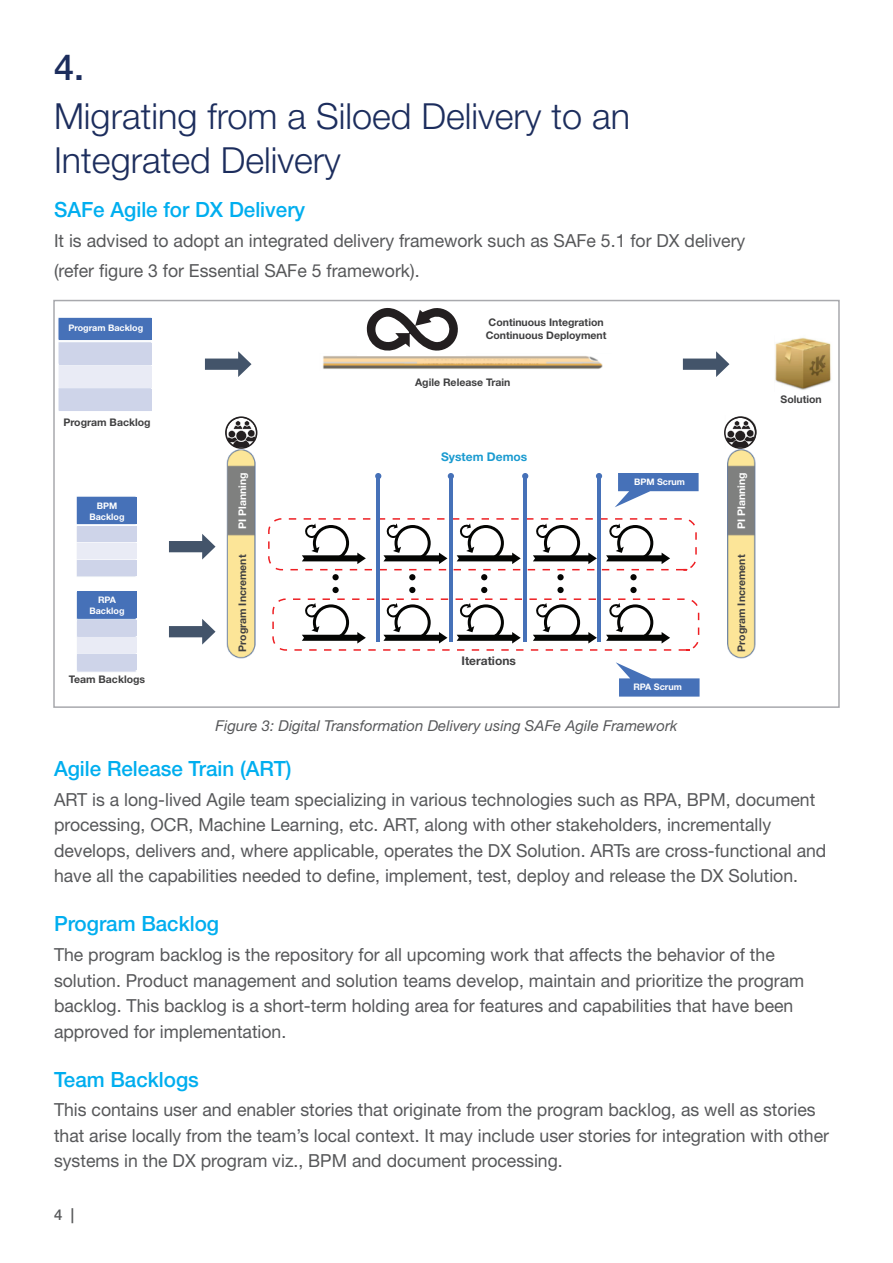
<style>
.page{position:relative;width:893px;height:1263px;background:#fff}
.page>*{position:absolute;margin:0;border:0;box-sizing:border-box;transform-origin:0 0}
.BULLETONE{font:300 36px/43.2px "Helvetica Neue LT Std";color:#1c2d5d}
.BULLETONE-2{font:500 36px "Helvetica Neue LT Std";color:#1c2d5d}
.BULLETONE-3{font:500 21px "Helvetica Neue LT Std";color:#00aeef}
.BULLETONE-4{font:18px/25.5px "Helvetica Neue LT Std";color:#57585a}
.BULLETONE-5{font:italic 15px "Helvetica Neue LT Std";color:#57585a}
.t1{font:500 15px "Helvetica Neue LT Std";color:#57585a}
.t2{font:700 12px "Helvetica Neue LT Std";color:#1b9bd0}
.t3{font:700 12px "Helvetica Neue LT Std";color:#404041}
.t4{font:700 10.5px/12.6px "Helvetica Neue LT Std";color:#404041}
.t5{font:700 10.5px "Helvetica Neue LT Std";color:#fff}
.t6{font:700 9px/10.8px "Helvetica Neue LT Std";color:#fff;text-align:center}
</style>
<div class="page">
<img style="left:58px;top:317px;width:773px;height:355px">
<div style="left:606px;top:461px;width:107px;height:49px;background:#fff"></div>
<div style="left:606px;top:656px;width:107px;height:50px;background:#fff"></div>
<div style="left:593px;top:469px;width:13px;height:177px;background:#fff"></div>
<div style="left:519px;top:469px;width:13px;height:177px;background:#fff"></div>
<div style="left:445px;top:469px;width:12px;height:177px;background:#fff"></div>
<div style="left:372px;top:469px;width:13px;height:177px;background:#fff"></div>
<div style="left:260px;top:507px;width:446px;height:148px;background:#fff"></div>
<div style="left:59px;top:319px;width:93px;height:21px;background:#4671b8"></div>
<div style="left:59px;top:343px;width:93px;height:21px;background:#ced4e9"></div>
<div style="left:59px;top:366px;width:93px;height:21px;background:#e9ebf5"></div>
<div style="left:59px;top:390px;width:93px;height:21px;background:#ced4e9"></div>
<div style="left:77px;top:497px;width:60px;height:26px;background:#4671b8"></div>
<div style="left:77px;top:526px;width:60px;height:15px;background:#ced4e9"></div>
<div style="left:77px;top:543px;width:60px;height:15px;background:#e9ebf5"></div>
<div style="left:77px;top:561px;width:60px;height:15px;background:#ced4e9"></div>
<div style="left:77px;top:591px;width:60px;height:26px;background:#4671b8"></div>
<div style="left:77px;top:620px;width:60px;height:15px;background:#ced4e9"></div>
<div style="left:77px;top:637px;width:60px;height:15px;background:#e9ebf5"></div>
<div style="left:77px;top:655px;width:60px;height:15px;background:#ced4e9"></div>
<div style="left:466px;top:311px;width:160px;height:37px;background:#fff"></div>
<div style="left:358px;top:305px;width:108px;height:50px;background:#fff"></div>
<div style="left:452px;top:653px;width:73px;height:17px;background:#fff"></div>
<div style="left:385px;top:371px;width:160px;height:22px;background:#fff"></div>
<div style="left:150px;top:518px;width:73px;height:132px;background:#fff"></div>
<div style="left:667px;top:346px;width:74px;height:40px;background:#fff"></div>
<div style="left:186px;top:346px;width:74px;height:40px;background:#fff"></div>
<div style="left:59px;top:414px;width:99px;height:16px;background:#fff"></div>
<div style="left:231px;top:538px;width:23px;height:115px;background:#fce598"></div>
<div style="left:231px;top:469px;width:23px;height:64px;background:#7f807f"></div>
<div style="left:729px;top:538px;width:23px;height:115px;background:#fce598"></div>
<div style="left:729px;top:469px;width:23px;height:64px;background:#7f807f"></div>
<div style="left:772px;top:393px;width:56px;height:12px;background:#fff"></div>
<div style="left:431px;top:447px;width:111px;height:19px;background:#fff"></div>
<svg style="left:615px;top:473px;width:84px;height:34px"></svg>
<svg style="left:616px;top:662px;width:84px;height:35px"></svg>
<hr style="left:597px;top:478px;width:4px;height:164px;background:#4671b8">
<svg style="left:596px;top:473px;width:6px;height:6px"></svg>
<hr style="left:524px;top:478px;width:3px;height:164px;background:#4671b8">
<svg style="left:522px;top:473px;width:6px;height:6px"></svg>
<hr style="left:449px;top:478px;width:3px;height:164px;background:#4671b8">
<svg style="left:448px;top:473px;width:6px;height:6px"></svg>
<hr style="left:377px;top:478px;width:3px;height:164px;background:#4671b8">
<svg style="left:375px;top:473px;width:6px;height:6px"></svg>
<svg style="left:169px;top:534px;width:47px;height:25px"></svg>
<svg style="left:205px;top:351px;width:46px;height:26px"></svg>
<svg style="left:683px;top:351px;width:46px;height:26px"></svg>
<svg style="left:169px;top:619px;width:47px;height:26px"></svg>
<svg style="left:225px;top:416px;width:32px;height:33px"></svg>
<svg style="left:724px;top:416px;width:32px;height:33px"></svg>
<svg style="left:366px;top:308px;width:92px;height:43px"></svg>
<svg style="left:268px;top:518px;width:429px;height:62px"></svg>
<svg style="left:272px;top:587px;width:427px;height:64px"></svg>
<div style="left:53px;top:300px;width:787px;height:408px;border:2px solid #a8a9ad"></div>
<p class="BULLETONE-2" style="left:54px;top:45px;width:32px">4.</p>
<p class="BULLETONE" style="left:54px;top:94px;width:578px">Migrating from a Siloed Delivery to an<br>Integrated Delivery</p>
<p class="BULLETONE-3" style="left:54px;top:197px;width:253px">SAFe Agile for DX Delivery</p>
<p class="BULLETONE-4" style="left:54px;top:227px;width:693px">It is advised to adopt an integrated delivery framework such as SAFe 5.1 for DX delivery</p>
<p class="BULLETONE-4" style="left:54px;top:257px;width:367px">(refer figure 3 for Essential SAFe 5 framework).</p>
<p class="t6" style="left:68px;top:323px;width:76px">Program Backlog</p>
<p class="t4" style="left:63px;top:415px;width:89px">Program Backlog</p>
<p class="t6" style="left:89px;top:500px;width:37px">BPM<br>Backlog</p>
<p class="t6" style="left:89px;top:594px;width:37px">RPA<br>Backlog</p>
<p class="t4" style="left:69px;top:673px;width:78px">Team Backlogs</p>
<p class="t4" style="left:486px;top:316px;width:122px">Continuous Integration<br>Continuous Deployment</p>
<p class="t4" style="left:415px;top:375px;width:97px">Agile Release Train</p>
<p class="t5" style="left:236px;top:529px;width:58px;rotate:-90deg">PI Planning</p>
<p class="t4" style="left:236px;top:652px;width:99px;rotate:-90deg">Program Increment</p>
<p class="t2" style="left:441px;top:449px;width:88px">System Demos</p>
<p class="t3" style="left:461px;top:654px;width:56px">Iterations</p>
<p class="t6" style="left:634px;top:477px;width:53px">BPM Scrum</p>
<p class="t6" style="left:633px;top:681px;width:50px">RPA Scrum</p>
<p class="BULLETONE-5" style="left:216px;top:717px;width:463px">Figure 3: Digital Transformation Delivery using SAFe Agile Framework</p>
<p class="t5" style="left:735px;top:529px;width:58px;rotate:-90deg">PI Planning</p>
<p class="t4" style="left:735px;top:652px;width:99px;rotate:-90deg">Program Increment</p>
<p class="t4" style="left:781px;top:393px;width:43px">Solution</p>
<p class="BULLETONE-3" style="left:54px;top:756px;width:239px">Agile Release Train (ART)</p>
<p class="BULLETONE-4" style="left:54px;top:786px;width:774px">ART is a long-lived Agile team specializing in various technologies such as RPA, BPM, document processing, OCR, Machine Learning, etc. ART, along with other stakeholders, incrementally develops, delivers and, where applicable, operates the DX Solution. ARTs are cross-functional and have all the capabilities needed to define, implement, test, deploy and release the DX Solution.</p>
<p class="BULLETONE-3" style="left:54px;top:911px;width:167px">Program Backlog</p>
<p class="BULLETONE-4" style="left:54px;top:942px;width:752px">The program backlog is the repository for all upcoming work that affects the behavior of the solution. Product management and solution teams develop, maintain and prioritize the program backlog. This backlog is a short-term holding area for features and capabilities that have been approved for implementation.</p>
<p class="BULLETONE-3" style="left:54px;top:1066px;width:146px">Team Backlogs</p>
<p class="BULLETONE-4" style="left:54px;top:1097px;width:776px">This contains user and enabler stories that originate from the program backlog, as well as stories that arise locally from the team’s local context. It may include user stories for integration with other systems in the DX program viz., BPM and document processing.</p>
<p class="t1" style="left:54px;top:1205px;width:22px">4 |</p>
</div>
